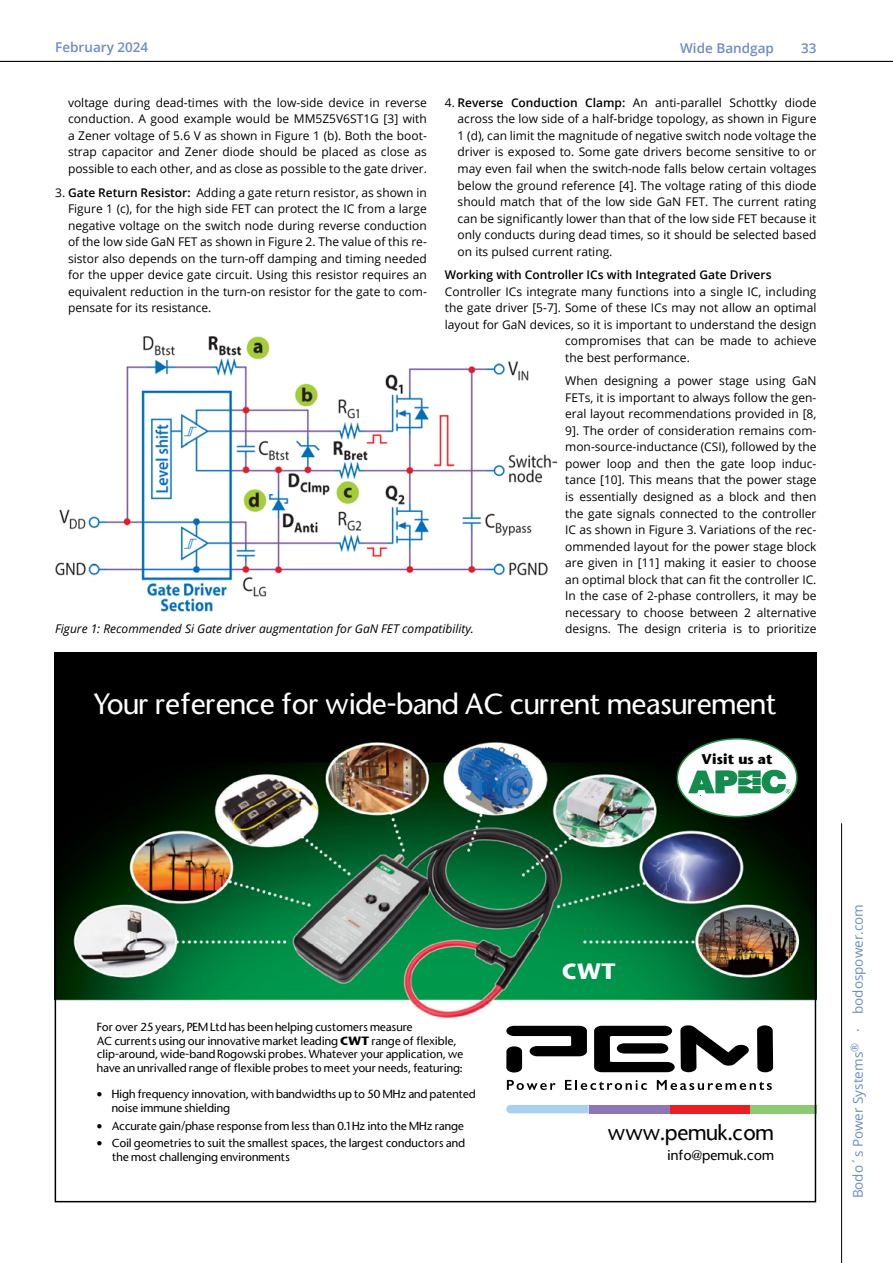
<style>
.page{position:relative;width:893px;height:1263px;background:#fff}
.page>*{position:absolute;margin:0;border:0;box-sizing:border-box;transform-origin:0 0}
.t1{font:500 28.05px "Stone Sans";letter-spacing:-.03em;color:#fff}
.t2{font:500 20.7px "Stone Sans";letter-spacing:-.02em;color:#000}
.t3{font:700 20.7px "Stone Sans";color:#fff}
.t4{font:13.5px "Open Sans";color:#6c8cc7}
.No_Spacing{font:600 13.5px "Open Sans";color:#6c8cc7}
.t5{font:500 13.5px "Stone Sans";letter-spacing:-.01em;color:#000}
.t6{font:700 13.2px "Stone Sans";letter-spacing:-.025em;color:#000}
.Fließtext_ohne_Einzug{font:12px/16.5px "Open Sans";color:#000;text-align:justify}
.Fließtext_ohne_Einzug-2{font:italic 12px "Open Sans";color:#000}
.Fließtext_Überschrift{font:600 12px "Open Sans";color:#000}
.t7{font:500 11.25px/13.5px "Stone Sans";letter-spacing:-.015em;color:#000}
.s1{font-weight:600}
.s2{font-weight:700}
</style>
<div class="page">
<hr style="left:0;top:61px;width:893px;height:1px;background:#000">
<hr style="left:841px;top:823px;width:1px;height:440px;background:#000">
<img style="left:55px;top:336px;width:502px;height:276px">
<img style="left:57px;top:654px;width:757px;height:419px">
<svg style="left:506px;top:1026px;width:81px;height:46px"></svg>
<svg style="left:757px;top:1025px;width:16px;height:47px"></svg>
<svg style="left:594px;top:1025px;width:155px;height:47px"></svg>
<div style="left:750px;top:1105px;width:66px;height:8px;background:#8dc973"></div>
<div style="left:670px;top:1105px;width:80px;height:8px;background:#ed1d24"></div>
<div style="left:589px;top:1105px;width:80px;height:8px;background:#8e76b6"></div>
<svg style="left:506px;top:1105px;width:83px;height:8px"></svg>
<svg style="left:507px;top:1080px;width:49px;height:10px"></svg>
<svg style="left:565px;top:1080px;width:82px;height:10px"></svg>
<svg style="left:657px;top:1080px;width:115px;height:10px"></svg>
<div style="left:677px;top:739px;width:120px;height:78px;background:#fff;border-radius:50%"></div>
<svg style="left:688px;top:769px;width:102px;height:27px"></svg>
<p class="No_Spacing" style="left:55px;top:38px;width:94px">February 2024</p>
<p class="No_Spacing" style="left:680px;top:39px;width:95px">Wide Bandgap</p>
<p class="No_Spacing" style="left:801px;top:39px;width:17px">33</p>
<p class="Fließtext_ohne_Einzug" style="left:458px;top:94px;width:360px;text-indent:-13px">4. <span class="s1">Reverse Conduction Clamp:</span> An anti-parallel Schottky diode across the low side of a half-bridge topology, as shown in Figure 1 (d), can limit the magnitude of negative switch node voltage the driver is exposed to. Some gate drivers become sensitive to or may even fail when the switch-node falls below certain voltages below the ground reference [4]. The voltage rating of this diode should match that of the low side GaN FET. The current rating can be significantly lower than that of the low side FET because it only conducts during dead times, so it should be selected based on its pulsed current rating.</p>
<p class="Fließtext_Überschrift" style="left:445px;top:267px;width:328px">Working with Controller ICs with Integrated Gate Drivers</p>
<p class="Fließtext_ohne_Einzug" style="left:445px;top:283px;width:373px">Controller ICs integrate many functions into a single IC, including</p>
<p class="Fließtext_ohne_Einzug" style="left:445px;top:299px;width:373px">the gate driver [5-7]. Some of these ICs may not allow an optimal</p>
<p class="Fließtext_ohne_Einzug" style="left:445px;top:316px;width:373px">layout for GaN devices, so it is important to understand the design</p>
<p class="Fließtext_ohne_Einzug" style="left:565px;top:332px;width:253px">compromises that can be made to achieve</p>
<p class="Fließtext_ohne_Einzug" style="left:565px;top:349px;width:126px">the best performance.</p>
<p class="Fließtext_ohne_Einzug" style="left:565px;top:373px;width:253px">When designing a power stage using GaN FETs, it is important to always follow the gen&shy;eral layout recommendations provided in [8, 9]. The order of consideration remains com&shy;mon-source-inductance (CSI), followed by the power loop and then the gate loop induc&shy;tance [10]. This means that the power stage is essentially designed as a block and then the gate signals connected to the controller IC as shown in Figure 3. Variations of the rec&shy;ommended layout for the power stage block are given in [11] making it easier to choose an optimal block that can fit the controller IC.<br>In the case of 2-phase controllers, it may be necessary to choose between 2 alternative</p>
<p class="Fließtext_ohne_Einzug-2" style="left:55px;top:620px;width:420px">Figure 1: Recommended Si Gate driver augmentation for GaN FET compatibility.</p>
<p class="Fließtext_ohne_Einzug" style="left:565px;top:620px;width:253px">designs. The design criteria is to prioritize</p>
<p class="Fließtext_ohne_Einzug" style="left:68px;top:94px;width:360px">voltage during dead-times with the low-side device in reverse conduction. A good example would be MM5Z5V6ST1G [3] with a Zener voltage of 5.6 V as shown in Figure 1 (b). Both the boot&shy;strap capacitor and Zener diode should be placed as close as possible to each other, and as close as possible to the gate driver.</p>
<p class="Fließtext_ohne_Einzug" style="left:68px;top:184px;width:360px;text-indent:-13px">3. <span class="s1">Gate Return Resistor:</span> Adding a gate return resistor, as shown in Figure 1 (c), for the high side FET can protect the IC from a large negative voltage on the switch node during reverse conduction of the low side GaN FET as shown in Figure 2. The value of this re&shy;sistor also depends on the turn-off damping and timing needed for the upper device gate circuit. Using this resistor requires an equivalent reduction in the turn-on resistor for the gate to com&shy;pensate for its resistance.</p>
<p class="t1" style="left:93px;top:686px;width:686px">Your reference for wide-band AC current measurement</p>
<p class="t6" style="left:701px;top:750px;width:73px">Visit us at</p>
<p class="t7" style="left:97px;top:1020px;width:368px">For over 25 years, PEM Ltd has been helping customers measure<br>AC currents using our innovative market leading <span class="s2">CWT</span> range of flexible, clip-around, wide-band Rogowski probes. Whatever your application, we have an unrivalled range of flexible probes to meet your needs, featuring:</p>
<p class="t7" style="left:112px;top:1088px;width:366px;text-indent:-15px">• High frequency innovation, with bandwidths up to 50 MHz and patented noise immune shielding</p>
<p class="t7" style="left:97px;top:1119px;width:369px">• Accurate gain/phase response from less than 0.1 Hz into the MHz range</p>
<p class="t7" style="left:112px;top:1136px;width:355px;text-indent:-15px">• Coil geometries to suit the smallest spaces, the largest conductors and the most challenging environments</p>
<p class="t3" style="left:562px;top:957px;width:56px">CWT</p>
<p class="t2" style="left:607px;top:1119px;width:168px">www.pemuk.com</p>
<p class="t5" style="left:667px;top:1146px;width:108px">info@pemuk.com</p>
<p class="t4" style="left:849px;top:1198px;width:296px;rotate:-90deg">Bodo´s Power Systems<sup>®</sup> · bodospower.com</p>
</div>
